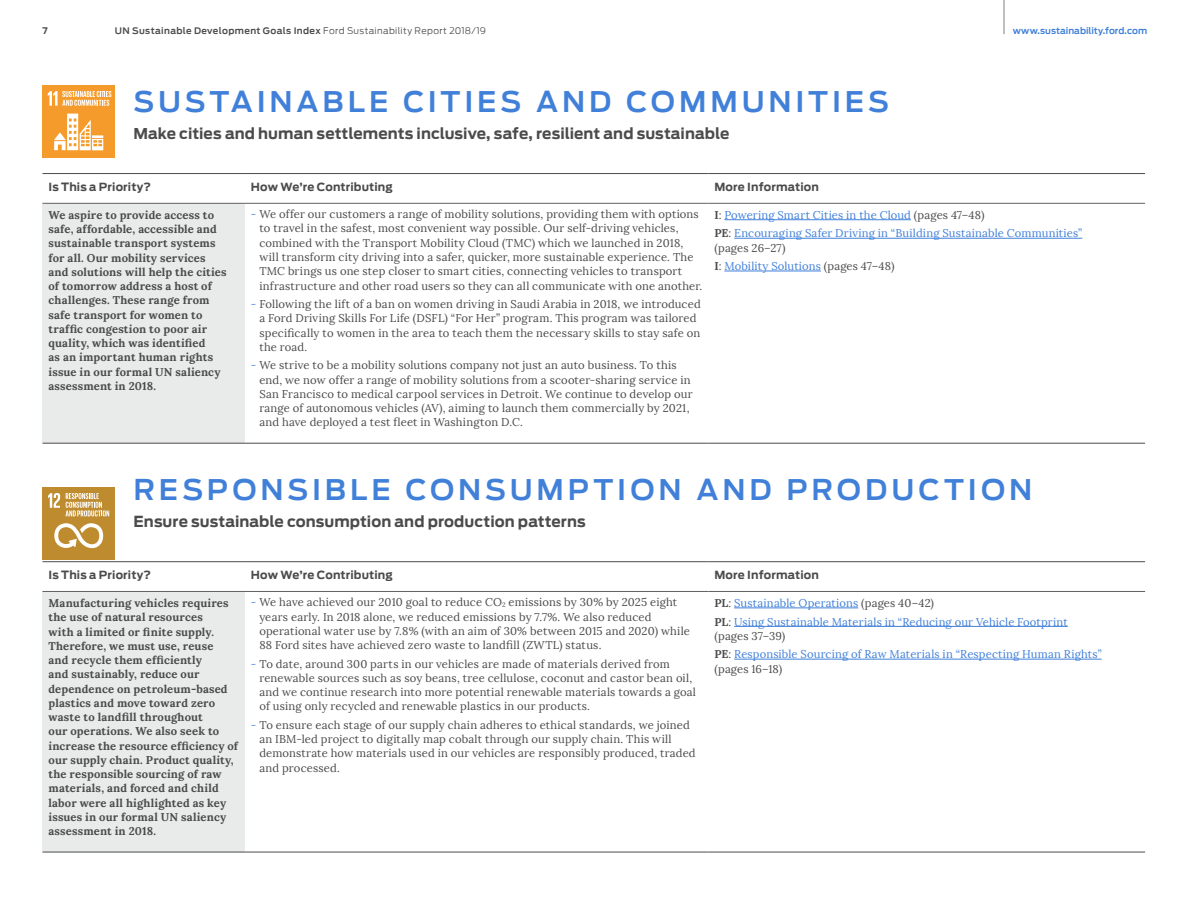
<style>
.page{position:relative;width:1188px;height:918px;background:#fff}
.page>*{position:absolute;margin:0;border:0;box-sizing:border-box;transform-origin:0 0}
.t1{font:600 28.5px "Ford Antenna";letter-spacing:.135em;color:#4180d9}
.t2{font:700 15px "Ford Antenna";letter-spacing:.005em;color:#4b4b4b}
.t3{font:11.25px/14.2px "Lora";letter-spacing:.015em;color:#4b4b4b}
.t4{font:700 11.25px/14.2px "Lora";letter-spacing:.015em;color:#4b4b4b}
.t5{font:11.25px/18.5px "Lora";letter-spacing:.015em;color:#4180d9}
.t6{font:700 11.25px "Ford Antenna";letter-spacing:.015em;color:#4b4b4b}
.t7{font:600 9px "Ford Antenna";letter-spacing:.04em;color:#4b4b4b}
.t8{font:600 9px "Ford Antenna";letter-spacing:.005em;color:#4180d9}
.t9{font:700 9px "Ford Antenna";color:#4b4b4b}
.s1{font-weight:300}
.s2{color:#4180d9}
.s3{font-weight:700;color:#4b4b4b}
.s4{color:#4b4b4b}
.s5{font-weight:700}
</style>
<div class="page">
<div style="left:43px;top:203px;width:202px;height:240px;background:#e9eaea"></div>
<hr style="left:43px;top:203px;width:202px;height:1px;background:#616161">
<hr style="left:43px;top:443px;width:202px;height:1px;background:#4b4b4b">
<hr style="left:245px;top:443px;width:463px;height:1px;background:#4b4b4b">
<hr style="left:245px;top:203px;width:463px;height:1px;background:#616161">
<hr style="left:708px;top:203px;width:437px;height:1px;background:#616161">
<hr style="left:43px;top:173px;width:202px;height:1px;background:#4b4b4b">
<hr style="left:245px;top:173px;width:463px;height:1px;background:#4b4b4b">
<hr style="left:708px;top:173px;width:437px;height:1px;background:#4b4b4b">
<hr style="left:708px;top:443px;width:437px;height:1px;background:#4b4b4b">
<hr style="left:724px;top:219px;width:187px;height:1px;background:#4180d9">
<hr style="left:734px;top:238px;width:348px;height:1px;background:#4180d9">
<hr style="left:724px;top:271px;width:97px;height:1px;background:#4180d9">
<div style="left:43px;top:591px;width:202px;height:261px;background:#e9eaea"></div>
<hr style="left:43px;top:591px;width:202px;height:1px;background:#616161">
<hr style="left:43px;top:852px;width:202px;height:1px;background:#4b4b4b">
<hr style="left:245px;top:852px;width:463px;height:1px;background:#4b4b4b">
<hr style="left:245px;top:591px;width:463px;height:1px;background:#616161">
<hr style="left:708px;top:591px;width:437px;height:1px;background:#616161">
<hr style="left:43px;top:561px;width:202px;height:1px;background:#4b4b4b">
<hr style="left:245px;top:561px;width:463px;height:1px;background:#4b4b4b">
<hr style="left:708px;top:561px;width:437px;height:1px;background:#4b4b4b">
<hr style="left:708px;top:852px;width:437px;height:1px;background:#4b4b4b">
<hr style="left:734px;top:608px;width:124px;height:1px;background:#4180d9">
<hr style="left:734px;top:626px;width:334px;height:1px;background:#4180d9">
<hr style="left:734px;top:659px;width:368px;height:1px;background:#4180d9">
<div style="left:43px;top:85px;width:72px;height:72px;background:#f59b2c"></div>
<svg style="left:48px;top:91px;width:63px;height:15px"></svg>
<svg style="left:54px;top:114px;width:49px;height:36px"></svg>
<div style="left:43px;top:487px;width:72px;height:72px;background:#bf8b2f"></div>
<svg style="left:54px;top:523px;width:49px;height:25px"></svg>
<svg style="left:48px;top:493px;width:61px;height:23px"></svg>
<hr style="left:1004px;top:0;width:1px;height:34px;background:#7c7e7e">
<p class="t9" style="left:43px;top:23px;width:7px">7</p>
<p class="t7" style="left:115px;top:23px;width:373px">UN Sustainable Development Goals Index <span class="s1">Ford Sustainability Report 2018/19</span></p>
<p class="t8" style="left:1013px;top:23px;width:136px">www.sustainability.ford.com</p>
<h1 class="t1" style="left:134px;top:76px;width:757px">SUSTAINABLE CITIES AND COMMUNITIES</h1>
<h2 class="t2" style="left:134px;top:120px;width:597px">Make cities and human settlements inclusive, safe, resilient and sustainable</h2>
<p class="t6" style="left:49px;top:177px;width:104px">Is This a Priority?</p>
<p class="t6" style="left:251px;top:177px;width:144px">How We’re Contributing</p>
<p class="t6" style="left:714px;top:177px;width:106px">More Information</p>
<p class="t4" style="left:49px;top:208px;width:179px">We aspire to provide access to safe, affordable, accessible and sustainable transport systems for all. Our mobility services and solutions will help the cities of tomorrow address a host of challenges. These range from safe transport for women to traffic congestion to poor air quality, which was identified<br>as an important human rights issue in our formal UN saliency assessment in 2018.</p>
<p class="t3" style="left:259px;top:207px;width:445px;text-indent:-8px"><span class="s2">-</span> We offer our customers a range of mobility solutions, providing them with options to travel in the safest, most convenient way possible. Our self-driving vehicles, combined with the Transport Mobility Cloud (TMC) which we launched in 2018, will transform city driving into a safer, quicker, more sustainable experience. The TMC brings us one step closer to smart cities, connecting vehicles to transport infrastructure and other road users so they can all communicate with one another.</p>
<p class="t5" style="left:714px;top:206px;width:369px"><span class="s3">I</span><span class="s4">:</span> Powering Smart Cities in the Cloud <span class="s4">(pages 47–48)<br></span><span class="s3">PE</span><span class="s4">:</span> Encouraging Safer Driving in “Building Sustainable Communities”</p>
<p class="t3" style="left:714px;top:239px;width:182px;line-height:18.5px">(pages 26–27)<br><span class="s5">I</span>: <span class="s2">Mobility Solutions</span> (pages 47–48)</p>
<p class="t3" style="left:259px;top:297px;width:443px;text-indent:-8px"><span class="s2">-</span> Following the lift of a ban on women driving in Saudi Arabia in 2018, we introduced a Ford Driving Skills For Life (DSFL) “For Her” program. This program was tailored specifically to women in the area to teach them the necessary skills to stay safe on the road.</p>
<p class="t3" style="left:259px;top:358px;width:435px;text-indent:-8px"><span class="s2">-</span> We strive to be a mobility solutions company not just an auto business. To this end, we now offer a range of mobility solutions from a scooter-sharing service in San Francisco to medical carpool services in Detroit. We continue to develop our range of autonomous vehicles (AV), aiming to launch them commercially by 2021, and have deployed a test fleet in Washington D.C.</p>
<h1 class="t1" style="left:134px;top:465px;width:900px">RESPONSIBLE CONSUMPTION AND PRODUCTION</h1>
<h2 class="t2" style="left:134px;top:508px;width:454px">Ensure sustainable consumption and production patterns</h2>
<p class="t6" style="left:49px;top:565px;width:104px">Is This a Priority?</p>
<p class="t6" style="left:251px;top:565px;width:144px">How We’re Contributing</p>
<p class="t6" style="left:714px;top:565px;width:106px">More Information</p>
<p class="t4" style="left:49px;top:596px;width:191px">Manufacturing vehicles requires the use of natural resources<br>with a limited or finite supply.<br>Therefore, we must use, reuse<br>and recycle them efficiently<br>and sustainably, reduce our dependence on petroleum-based plastics and move toward zero waste to landfill throughout<br>our operations. We also seek to increase the resource efficiency of our supply chain. Product quality, the responsible sourcing of raw materials, and forced and child labor were all highlighted as key issues in our formal UN saliency assessment in 2018.</p>
<p class="t3" style="left:259px;top:595px;width:432px;text-indent:-8px"><span class="s2">-</span> We have achieved our 2010 goal to reduce CO<sub>2</sub> emissions by 30% by 2025 eight years early. In 2018 alone, we reduced emissions by 7.7%. We also reduced operational water use by 7.8% (with an aim of 30% between 2015 and 2020) while 88 Ford sites have achieved zero waste to landfill (ZWTL) status.</p>
<p class="t5" style="left:714px;top:594px;width:355px"><span class="s3">PL</span><span class="s4">:</span> Sustainable Operations <span class="s4">(pages 40–42)<br></span><span class="s3">PL</span><span class="s4">:</span> Using Sustainable Materials in “Reducing our Vehicle Footprint</p>
<p class="t5" style="left:714px;top:627px;width:389px"><span class="s4">(pages 37–39)<br></span><span class="s3">PE</span><span class="s4">:</span> Responsible Sourcing of Raw Materials in “Respecting Human Rights”</p>
<p class="t3" style="left:714px;top:662px;width:69px">(pages 16–18)</p>
<p class="t3" style="left:259px;top:657px;width:438px;text-indent:-8px"><span class="s2">-</span> To date, around 300 parts in our vehicles are made of materials derived from renewable sources such as soy beans, tree cellulose, coconut and castor bean oil, and we continue research into more potential renewable materials towards a goal of using only recycled and renewable plastics in our products.</p>
<p class="t3" style="left:259px;top:718px;width:438px;text-indent:-8px"><span class="s2">-</span> To ensure each stage of our supply chain adheres to ethical standards, we joined an IBM-led project to digitally map cobalt through our supply chain. This will demonstrate how materials used in our vehicles are responsibly produced, traded and processed.</p>
</div>
